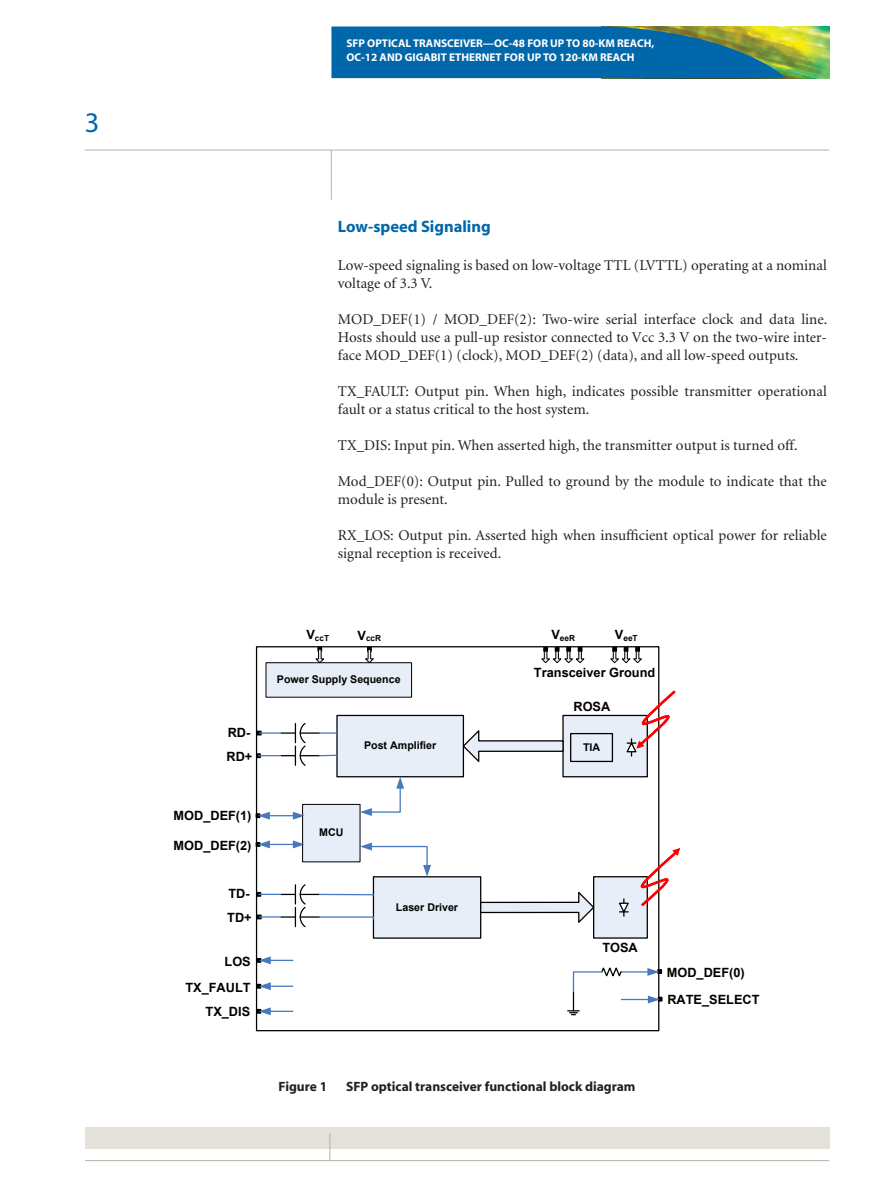
<style>
.page{position:relative;width:891px;height:1188px;background:#fff}
.page>*{position:absolute;margin:0;border:0;box-sizing:border-box;transform-origin:0 0}
.t1{font:28.5px "Myriad MM 400 600";color:#0067aa}
.t2{font:16.5px "Myriad MM 700 600";color:#0067aa}
.t3{font:15px/18px "Minion";color:#231f20}
.t4{font:13.5px "Myriad MM 700 600";color:#231f20}
.t5{font:700 12.75px/23.7px "Arial";color:#000}
.t6{font:11.25px/13.5px "Myriad MM 700 600";color:#fff}
.t7{font:700 10.65px "Arial";color:#000}
.t8{font:700 8.25px "Arial";color:#000}
</style>
<div class="page">
<img style="left:786px;top:27px;width:43px;height:51px">
<svg style="left:331px;top:27px;width:455px;height:51px;background:#136e9c"></svg>
<div style="left:85px;top:1127px;width:744px;height:21px;background:#e4e0da"></div>
<hr style="left:85px;top:1160px;width:744px;height:1px;background:#bbb1a3">
<svg style="left:330px;top:1133px;width:1px;height:27px"></svg>
<hr style="left:85px;top:150px;width:744px;height:1px;background:#bbb1a3">
<hr style="left:331px;top:150px;width:1px;height:50px;background:#bbb1a3">
<div style="left:594px;top:877px;width:53px;height:61px;background:#e8eef7"></div>
<div style="left:593px;top:876px;width:55px;height:63px;border:1px solid #000"></div>
<div style="left:563px;top:715px;width:84px;height:62px;background:#e8eef7"></div>
<div style="left:562px;top:715px;width:86px;height:62px;border:1px solid #000"></div>
<div style="left:337px;top:715px;width:126px;height:62px;background:#e8eef7"></div>
<div style="left:336px;top:715px;width:128px;height:62px;border:1px solid #000"></div>
<div style="left:570px;top:733px;width:43px;height:29px;border:1px solid #000"></div>
<svg style="left:462px;top:728px;width:102px;height:37px"></svg>
<div style="left:373px;top:877px;width:108px;height:61px;background:#e8eef7"></div>
<div style="left:373px;top:876px;width:108px;height:63px;border:1px solid #000"></div>
<svg style="left:479px;top:889px;width:116px;height:36px"></svg>
<svg style="left:619px;top:899px;width:10px;height:17px"></svg>
<svg style="left:256px;top:722px;width:81px;height:45px"></svg>
<svg style="left:257px;top:883px;width:118px;height:45px"></svg>
<svg style="left:640px;top:848px;width:40px;height:60px"></svg>
<svg style="left:625px;top:690px;width:51px;height:66px"></svg>
<div style="left:303px;top:804px;width:57px;height:58px;background:#e8eef7"></div>
<div style="left:302px;top:804px;width:58px;height:58px;border:1px solid #000"></div>
<div style="left:266px;top:663px;width:146px;height:34px;background:#e8eef7"></div>
<div style="left:266px;top:662px;width:146px;height:36px;border:1px solid #000"></div>
<svg style="left:314px;top:647px;width:12px;height:17px"></svg>
<svg style="left:364px;top:647px;width:11px;height:17px"></svg>
<svg style="left:609px;top:647px;width:34px;height:17px"></svg>
<svg style="left:540px;top:647px;width:46px;height:17px"></svg>
<svg style="left:360px;top:843px;width:71px;height:34px"></svg>
<svg style="left:360px;top:777px;width:44px;height:39px"></svg>
<svg style="left:256px;top:812px;width:49px;height:8px"></svg>
<svg style="left:256px;top:840px;width:49px;height:8px"></svg>
<svg style="left:257px;top:956px;width:36px;height:8px"></svg>
<svg style="left:257px;top:982px;width:36px;height:8px"></svg>
<svg style="left:257px;top:1007px;width:36px;height:8px"></svg>
<svg style="left:568px;top:965px;width:94px;height:50px"></svg>
<h1 class="t1" style="left:85px;top:109px;width:16px">3</h1>
<p class="t6" style="left:346px;top:37px;width:309px">SFP OPTICAL TRANSCEIVER—OC-48 FOR UP TO 80-KM REACH,<br>OC-12 AND GIGABIT ETHERNET FOR UP TO 120-KM REACH</p>
<p class="t2" style="left:338px;top:218px;width:154px">Low-speed Signaling</p>
<p class="t3" style="left:338px;top:256px;width:490px">Low-speed signaling is based on low-voltage TTL (LVTTL) operating at a nominal voltage of 3.3 V.</p>
<p class="t3" style="left:338px;top:310px;width:491px;text-align:justify">MOD_DEF(1) / MOD_DEF(2): Two-wire serial interface clock and data line.<br>Hosts should use a pull-up resistor connected to Vcc 3.3 V on the two-wire inter&shy;face MOD_DEF(1) (clock), MOD_DEF(2) (data), and all low-speed outputs.</p>
<p class="t3" style="left:338px;top:382px;width:490px">TX_FAULT: Output pin. When high, indicates possible transmitter operational fault or a status critical to the host system.</p>
<p class="t3" style="left:338px;top:436px;width:461px">TX_DIS: Input pin. When asserted high, the transmitter output is turned off.</p>
<p class="t3" style="left:338px;top:472px;width:490px">Mod_DEF(0): Output pin. Pulled to ground by the module to indicate that the module is present.</p>
<p class="t3" style="left:338px;top:526px;width:490px">RX_LOS: Output pin. Asserted high when insufficient optical power for reliable signal reception is received.</p>
<p class="t5" style="left:227px;top:721px;width:27px">RD-<br>RD+</p>
<p class="t5" style="left:174px;top:804px;width:79px">MOD_DEF(1)</p>
<p class="t5" style="left:174px;top:834px;width:79px">MOD_DEF(2)</p>
<p class="t5" style="left:227px;top:882px;width:26px">TD-<br>TD+</p>
<p class="t5" style="left:185px;top:949px;width:67px;line-height:25.7px;text-align:right">LOS<br>TX_FAULT</p>
<p class="t5" style="left:206px;top:1000px;width:46px">TX_DIS</p>
<p class="t8" style="left:306px;top:632px;width:24px"><sup>V</sup>ccT</p>
<p class="t8" style="left:357px;top:633px;width:25px"><sup>V</sup>ccR</p>
<p class="t7" style="left:277px;top:672px;width:125px">Power Supply Sequence</p>
<p class="t7" style="left:364px;top:738px;width:74px">Post Amplifier</p>
<p class="t8" style="left:551px;top:633px;width:25px"><sup>V</sup>eeR</p>
<p class="t8" style="left:615px;top:633px;width:24px"><sup>V</sup>eeT</p>
<p class="t5" style="left:534px;top:661px;width:123px">Transceiver Ground</p>
<p class="t5" style="left:573px;top:695px;width:38px">ROSA</p>
<p class="t7" style="left:583px;top:740px;width:19px">TIA</p>
<p class="t7" style="left:319px;top:826px;width:26px">MCU</p>
<p class="t7" style="left:396px;top:900px;width:64px">Laser Driver</p>
<p class="t5" style="left:602px;top:936px;width:37px">TOSA</p>
<p class="t4" style="left:279px;top:1080px;width:50px">Figure 1</p>
<p class="t4" style="left:346px;top:1080px;width:291px">SFP optical transceiver functional block diagram</p>
<p class="t5" style="left:667px;top:961px;width:80px">MOD_DEF(0)</p>
<p class="t5" style="left:667px;top:988px;width:94px">RATE_SELECT</p>
</div>
